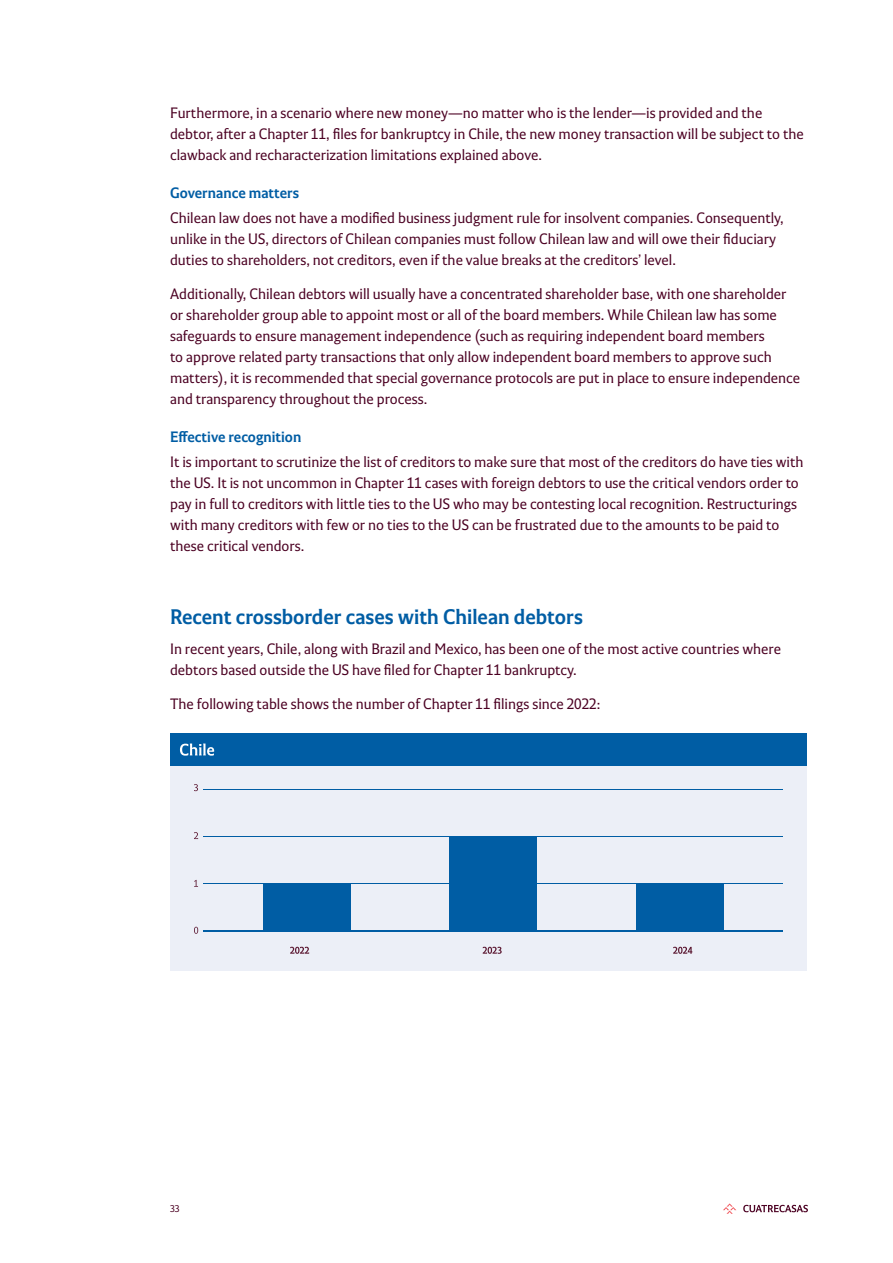
<style>
.page{position:relative;width:893px;height:1263px;background:#fff}
.page>*{position:absolute;margin:0;border:0;box-sizing:border-box;transform-origin:0 0}
.t1{font:700 21px "Cuatrecasas Text";color:#005da4}
.t2{font:15px/21px "Cuatrecasas Text";color:#4b0022}
.t3{font:700 15px "Cuatrecasas Text";color:#005da4}
.t4{font:9.75px "Cuatrecasas Text";color:#4b0022}
</style>
<div class="page">
<svg style="left:743px;top:1205px;width:65px;height:7px"></svg>
<svg style="left:723px;top:1203px;width:13px;height:11px"></svg>
<div style="left:170px;top:733px;width:636px;height:237px;background:#eceff7"></div>
<svg style="left:290px;top:947px;width:19px;height:7px"></svg>
<svg style="left:483px;top:947px;width:19px;height:7px"></svg>
<svg style="left:673px;top:947px;width:19px;height:7px"></svg>
<hr style="left:203px;top:931px;width:580px;height:1px;background:#005da4">
<hr style="left:203px;top:884px;width:580px;height:1px;background:#005da4">
<hr style="left:203px;top:836px;width:580px;height:1px;background:#005da4">
<hr style="left:203px;top:789px;width:580px;height:1px;background:#005da4">
<svg style="left:194px;top:784px;width:4px;height:7px"></svg>
<svg style="left:194px;top:832px;width:4px;height:7px"></svg>
<svg style="left:194px;top:880px;width:4px;height:7px"></svg>
<svg style="left:194px;top:927px;width:4px;height:7px"></svg>
<div style="left:264px;top:884px;width:87px;height:47px;background:#005da4"></div>
<div style="left:450px;top:836px;width:87px;height:95px;background:#005da4"></div>
<div style="left:636px;top:884px;width:87px;height:47px;background:#005da4"></div>
<div style="left:170px;top:733px;width:636px;height:32px;background:#005da4"></div>
<svg style="left:180px;top:743px;width:34px;height:13px"></svg>
<p class="t2" style="left:170px;top:103px;width:635px">Furthermore, in a scenario where new money—no matter who is the lender—is provided and the debtor, after a Chapter 11, files for bankruptcy in Chile, the new money transaction will be subject to the clawback and recharacterization limitations explained above.</p>
<p class="t3" style="left:170px;top:184px;width:130px">Governance matters</p>
<p class="t2" style="left:170px;top:208px;width:615px">Chilean law does not have a modified business judgment rule for insolvent companies. Consequently, unlike in the US, directors of Chilean companies must follow Chilean law and will owe their fiduciary duties to shareholders, not creditors, even if the value breaks at the creditors’ level.</p>
<p class="t2" style="left:170px;top:284px;width:632px">Additionally, Chilean debtors will usually have a concentrated shareholder base, with one shareholder or shareholder group able to appoint most or all of the board members. While Chilean law has some safeguards to ensure management independence (such as requiring independent board members<br>to approve related party transactions that only allow independent board members to approve such matters), it is recommended that special governance protocols are put in place to ensure independence and transparency throughout the process.</p>
<p class="t3" style="left:170px;top:428px;width:133px">Effective recognition</p>
<p class="t2" style="left:170px;top:452px;width:635px">It is important to scrutinize the list of creditors to make sure that most of the creditors do have ties with the US. It is not uncommon in Chapter 11 cases with foreign debtors to use the critical vendors order to pay in full to creditors with little ties to the US who may be contesting local recognition. Restructurings with many creditors with few or no ties to the US can be frustrated due to the amounts to be paid to these critical vendors.</p>
<h1 class="t1" style="left:170px;top:606px;width:414px">Recent crossborder cases with Chilean debtors</h1>
<p class="t2" style="left:170px;top:639px;width:612px">In recent years, Chile, along with Brazil and Mexico, has been one of the most active countries where debtors based outside the US have filed for Chapter 11 bankruptcy.</p>
<p class="t2" style="left:170px;top:694px;width:432px">The following table shows the number of Chapter 11 filings since 2022:</p>
<p class="t4" style="left:170px;top:1203px;width:11px">33</p>
</div>
